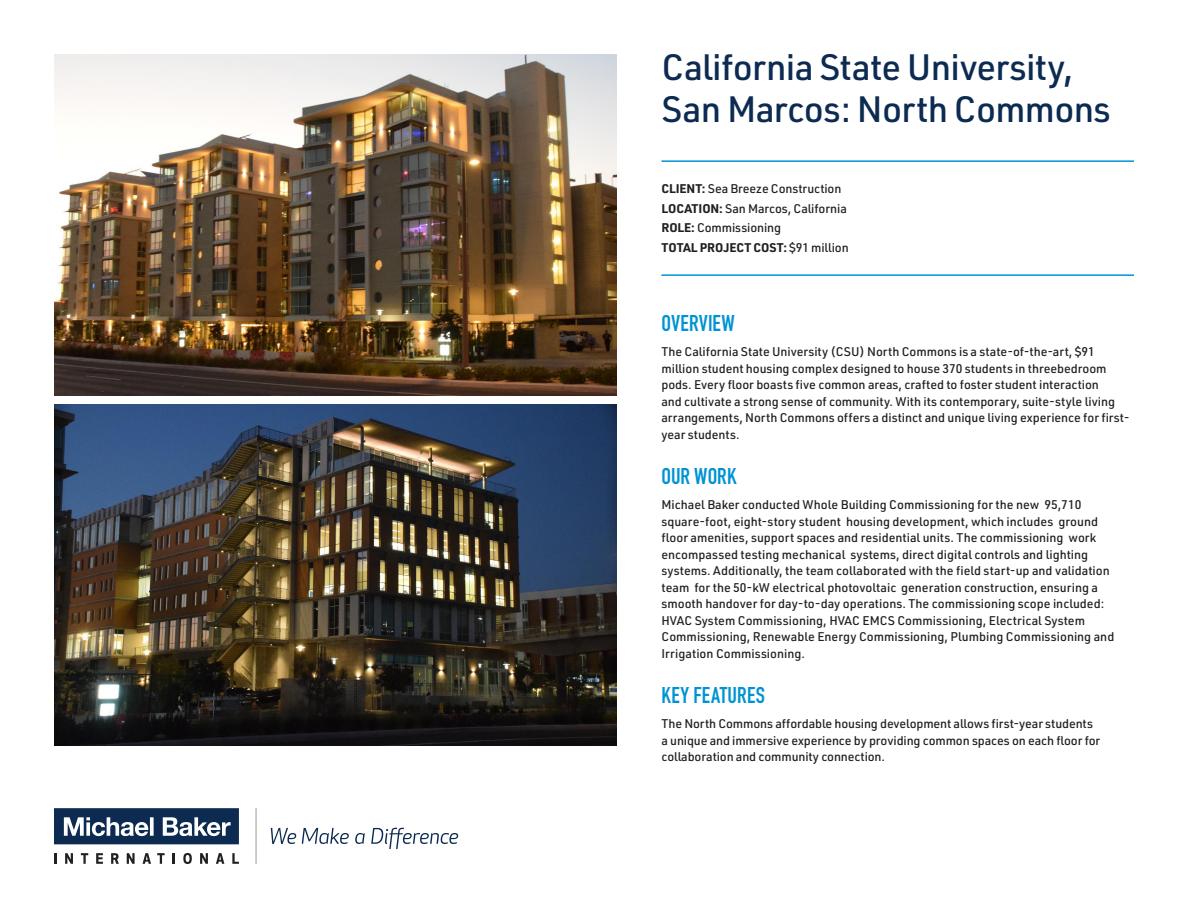
<style>
.page{position:relative;width:1188px;height:918px;background:#fff}
.page>*{position:absolute;margin:0;border:0;box-sizing:border-box;transform-origin:0 0}
.Quals-Project_Heading{font:500 36px/42px "URWDIN";letter-spacing:-.02em;color:#0d2b51}
.Heading-No_Rule_15{font:700 22.5px "DIN Condensed";letter-spacing:.01em;color:#0093d3}
.Body-Text_Med_SPACE{font:500 12.3px/16.5px "URWDIN";color:#231f20}
.Body-Text_Client_Info{font:500 12.3px "URWDIN";letter-spacing:-.01em;color:#231f20}
.Body-Text_Client_Info_Top{font:500 12.3px "URWDIN";letter-spacing:-.005em;color:#231f20}
.Body-Text_Client_Info_Bottom{font:700 12.3px "URWDIN";color:#231f20}
.s1{font-weight:700}
.s2{font-weight:500}
</style>
<div class="page">
<svg style="left:54px;top:853px;width:3px;height:11px"></svg>
<svg style="left:65px;top:853px;width:8px;height:11px"></svg>
<svg style="left:81px;top:853px;width:7px;height:11px"></svg>
<svg style="left:96px;top:853px;width:7px;height:11px"></svg>
<svg style="left:111px;top:853px;width:8px;height:11px"></svg>
<svg style="left:127px;top:853px;width:8px;height:11px"></svg>
<svg style="left:143px;top:853px;width:8px;height:11px"></svg>
<svg style="left:157px;top:853px;width:8px;height:11px"></svg>
<svg style="left:173px;top:853px;width:2px;height:11px"></svg>
<svg style="left:183px;top:853px;width:9px;height:11px"></svg>
<svg style="left:200px;top:853px;width:8px;height:11px"></svg>
<svg style="left:216px;top:853px;width:8px;height:11px"></svg>
<svg style="left:232px;top:853px;width:7px;height:11px"></svg>
<svg style="left:54px;top:808px;width:185px;height:36px"></svg>
<svg style="left:271px;top:828px;width:25px;height:16px"></svg>
<svg style="left:355px;top:833px;width:10px;height:11px"></svg>
<svg style="left:302px;top:828px;width:47px;height:16px"></svg>
<svg style="left:371px;top:828px;width:87px;height:21px"></svg>
<hr style="left:256px;top:808px;width:1px;height:56px;background:#999">
<img style="left:54px;top:404px;width:562px;height:341px">
<img style="left:54px;top:54px;width:562px;height:341px">
<hr style="left:662px;top:160px;width:472px;height:2px;background:#0093d3">
<hr style="left:662px;top:274px;width:472px;height:2px;background:#0093d3">
<p class="Quals-Project_Heading" style="left:662px;top:45px;width:451px">California State University,<br>San Marcos: North Commons</p>
<p class="Body-Text_Client_Info_Top" style="left:662px;top:181px;width:181px"><span class="s1">CLIENT:</span> Sea Breeze Construction</p>
<p class="Body-Text_Client_Info" style="left:662px;top:200px;width:187px"><span class="s1">LOCATION:</span> San Marcos, California</p>
<p class="Body-Text_Client_Info" style="left:662px;top:220px;width:121px"><span class="s1">ROLE:</span> Commissioning</p>
<p class="Body-Text_Client_Info_Bottom" style="left:662px;top:239px;width:189px">TOTAL PROJECT COST: <span class="s2">$91 million</span></p>
<p class="Heading-No_Rule_15" style="left:662px;top:308px;width:75px">OVERVIEW</p>
<p class="Body-Text_Med_SPACE" style="left:662px;top:343px;width:470px">The California State University (CSU) North Commons is a state-of-the-art, $91 million student housing complex designed to house 370 students in threebedroom pods. Every floor boasts five common areas, crafted to foster student interaction<br>and cultivate a strong sense of community. With its contemporary, suite-style living arrangements, North Commons offers a distinct and unique living experience for first&shy;year students.</p>
<p class="Heading-No_Rule_15" style="left:662px;top:461px;width:77px">OUR WORK</p>
<p class="Body-Text_Med_SPACE" style="left:662px;top:496px;width:454px">Michael Baker conducted Whole Building Commissioning for the new 95,710 square-foot, eight-story student housing development, which includes ground floor amenities, support spaces and residential units. The commissioning work encompassed testing mechanical systems, direct digital controls and lighting systems. Additionally, the team collaborated with the field start-up and validation team for the 50-kW electrical photovoltaic generation construction, ensuring a smooth handover for day-to-day operations. The commissioning scope included:<br>HVAC System Commissioning, HVAC EMCS Commissioning, Electrical System Commissioning, Renewable Energy Commissioning, Plumbing Commissioning and Irrigation Commissioning.</p>
<p class="Heading-No_Rule_15" style="left:662px;top:680px;width:105px">KEY FEATURES</p>
<p class="Body-Text_Med_SPACE" style="left:662px;top:715px;width:440px">The North Commons affordable housing development allows first-year students a unique and immersive experience by providing common spaces on each floor for collaboration and community connection.</p>
</div>
